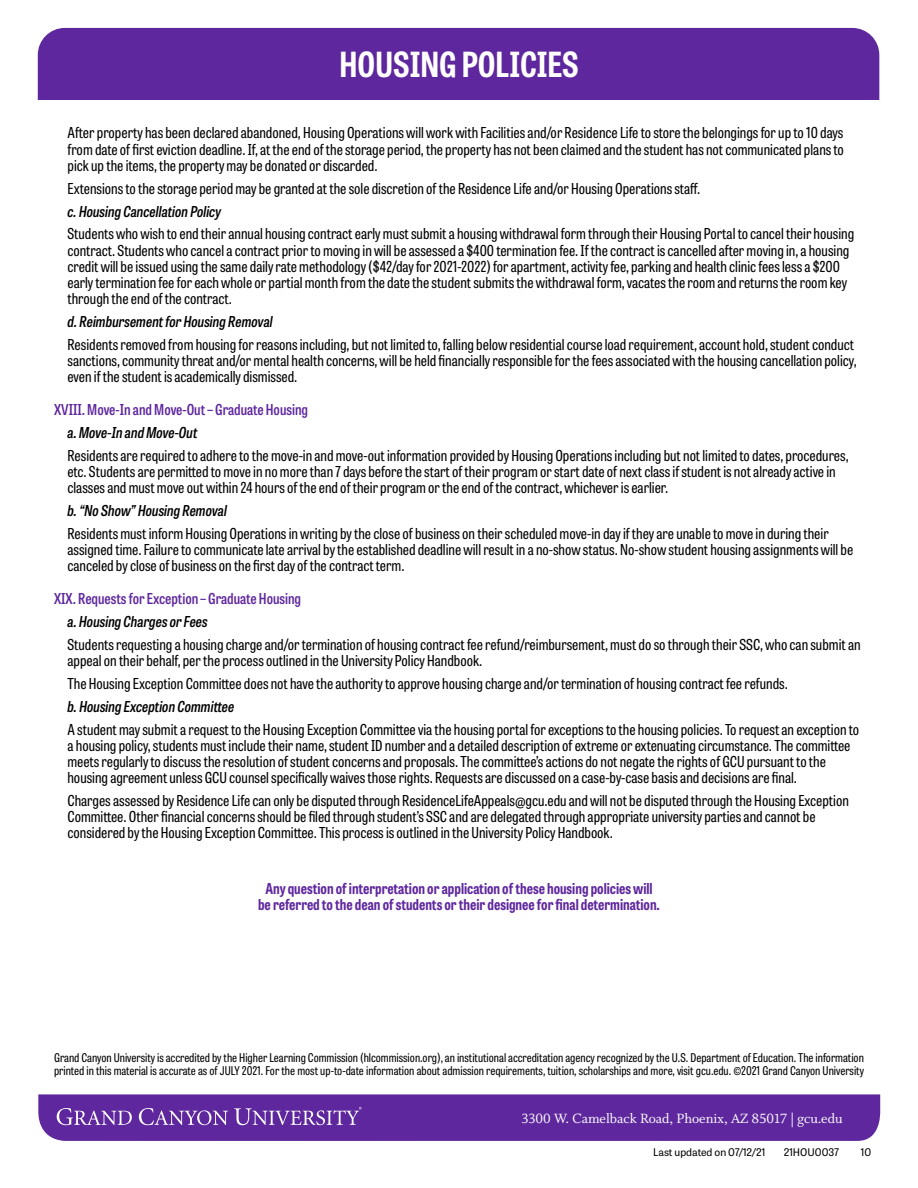
<style>
.page{position:relative;width:918px;height:1188px;background:#fff}
.page>*{position:absolute;margin:0;border:0;box-sizing:border-box;transform-origin:0 0}
.t1{font:700 34.5px "Tablet Gothic Condensed";color:#fff}
.t2{font:15px/16.2px "Tablet Gothic Condensed";color:#000}
.t3{font:italic 600 15px "Tablet Gothic Condensed";color:#000}
.t4{font:700 15px/16.2px "Tablet Gothic Condensed";color:#5f279e;text-align:center}
.t5{font:600 15px "Tablet Gothic Condensed";color:#5f279e}
.t6{font:15px "Whitman Roman LF";color:#fff}
.t7{font:12px/12.9px "Tablet Gothic Condensed";color:#000}
.t8{font:10.5px "Tablet Gothic";color:#000}
</style>
<div class="page">
<div style="left:38px;top:28px;width:841px;height:72px;background:#5f279e"></div>
<svg style="left:38px;top:1094px;width:842px;height:47px;background:#6630a2"></svg>
<h1 class="t1" style="left:340px;top:41px;width:241px">HOUSING POLICIES</h1>
<p class="t2" style="left:68px;top:124px;width:778px;text-align:justify">After property has been declared abandoned, Housing Operations will work with Facilities and/or Residence Life to store the belongings for up to 10 days from date of first eviction deadline. If, at the end of the storage period, the property has not been claimed and the student has not communicated plans to pick up the items, the property may be donated or discarded.</p>
<p class="t2" style="left:68px;top:180px;width:634px">Extensions to the storage period may be granted at the sole discretion of the Residence Life and/or Housing Operations staff.</p>
<p class="t3" style="left:68px;top:200px;width:155px">c. Housing Cancellation Policy</p>
<p class="t2" style="left:68px;top:225px;width:788px">Students who wish to end their annual housing contract early must submit a housing withdrawal form through their Housing Portal to cancel their housing contract. Students who cancel a contract prior to moving in will be assessed a $400 termination fee. If the contract is cancelled after moving in, a housing credit will be issued using the same daily rate methodology ($42/day for 2021-2022) for apartment, activity fee, parking and health clinic fees less a $200 early termination fee for each whole or partial month from the date the student submits the withdrawal form, vacates the room and returns the room key through the end of the contract.</p>
<p class="t3" style="left:68px;top:311px;width:207px">d. Reimbursement for Housing Removal</p>
<p class="t2" style="left:68px;top:336px;width:790px">Residents removed from housing for reasons including, but not limited to, falling below residential course load requirement, account hold, student conduct sanctions, community threat and/or mental health concerns, will be held financially responsible for the fees associated with the housing cancellation policy, even if the student is academically dismissed.</p>
<p class="t5" style="left:54px;top:399px;width:256px">XVIII. Move-In and Move-Out – Graduate Housing</p>
<p class="t3" style="left:68px;top:421px;width:132px">a. Move-In and Move-Out</p>
<p class="t2" style="left:68px;top:447px;width:783px">Residents are required to adhere to the move-in and move-out information provided by Housing Operations including but not limited to dates, procedures, etc. Students are permitted to move in no more than 7 days before the start of their program or start date of next class if student is not already active in classes and must move out within 24 hours of the end of their program or the end of the contract, whichever is earlier.</p>
<p class="t3" style="left:68px;top:500px;width:161px">b. “No Show” Housing Removal</p>
<p class="t2" style="left:68px;top:525px;width:787px">Residents must inform Housing Operations in writing by the close of business on their scheduled move-in day if they are unable to move in during their assigned time. Failure to communicate late arrival by the established deadline will result in a no-show status. No-show student housing assignments will be canceled by close of business on the first day of the contract term.</p>
<p class="t5" style="left:54px;top:588px;width:249px">XIX. Requests for Exception – Graduate Housing</p>
<p class="t3" style="left:68px;top:610px;width:142px">a. Housing Charges or Fees</p>
<p class="t2" style="left:68px;top:635px;width:795px">Students requesting a housing charge and/or termination of housing contract fee refund/reimbursement, must do so through their SSC, who can submit an appeal on their behalf, per the process outlined in the University Policy Handbook.</p>
<p class="t2" style="left:68px;top:675px;width:722px">The Housing Exception Committee does not have the authority to approve housing charge and/or termination of housing contract fee refunds.</p>
<p class="t3" style="left:68px;top:695px;width:168px">b. Housing Exception Committee</p>
<p class="t2" style="left:68px;top:720px;width:793px">A student may submit a request to the Housing Exception Committee via the housing portal for exceptions to the housing policies. To request an exception to a housing policy, students must include their name, student ID number and a detailed description of extreme or extenuating circumstance. The committee meets regularly to discuss the resolution of student concerns and proposals. The committee’s actions do not negate the rights of GCU pursuant to the housing agreement unless GCU counsel specifically waives those rights. Requests are discussed on a case-by-case basis and decisions are final.</p>
<p class="t2" style="left:68px;top:792px;width:783px">Charges assessed by Residence Life can only be disputed through ResidenceLifeAppeals@gcu.edu and will not be disputed through the Housing Exception<br>Committee. Other financial concerns should be filed through student’s SSC and are delegated through appropriate university parties and cannot be considered by the Housing Exception Committee. This process is outlined in the University Policy Handbook.</p>
<p class="t4" style="left:258px;top:880px;width:403px">Any question of interpretation or application of these housing policies will be referred to the dean of students or their designee for final determination.</p>
<p class="t7" style="left:54px;top:1051px;width:812px">Grand Canyon University is accredited by the Higher Learning Commission (hlcommission.org), an institutional accreditation agency recognized by the U.S. Department of Education. The information printed in this material is accurate as of JULY 2021. For the most up-to-date information about admission requirements, tuition, scholarships and more, visit gcu.edu. ©2021 Grand Canyon University</p>
<p class="t6" style="left:521px;top:1110px;width:323px">3300 W. Camelback Road, Phoenix, AZ 85017 | gcu.edu</p>
<p class="t8" style="left:653px;top:1145px;width:114px">Last updated on 07/12/21</p>
<p class="t8" style="left:784px;top:1145px;width:57px">21HOU0037</p>
<p class="t8" style="left:861px;top:1145px;width:12px">10</p>
</div>
